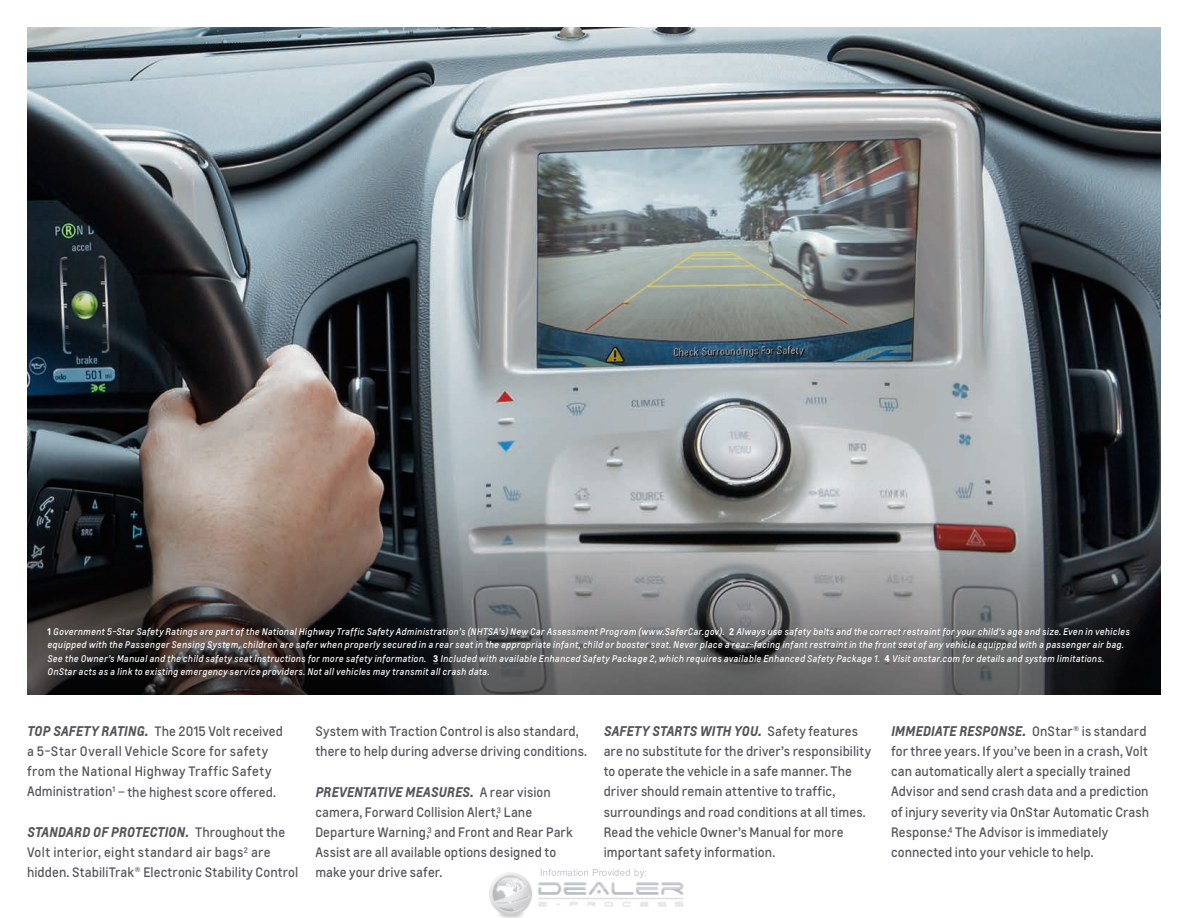
<style>
.page{position:relative;width:1188px;height:918px;background:#fff}
.page>*{position:absolute;margin:0;border:0;box-sizing:border-box;transform-origin:0 0}
.t1{font:italic 700 13.2px "Louis";color:#54555a}
.t2{font:12.75px/20.2px "Louis";letter-spacing:.005em;color:#54555a}
.t3{font:12.75px/20.2px "Louis";letter-spacing:.025em;color:#54555a}
.t4{font:italic 9px/13.5px "Louis";letter-spacing:.035em;color:#fff}
.s1{font-weight:700;font-style:normal}
.s2{font-weight:700;font-style:italic;font-size:13.2px}
.s3{font-stretch:condensed}
.s4{font-weight:400;font-style:normal;font-size:12.75px}
</style>
<div class="page">
<img style="left:27px;top:27px;width:1134px;height:668px">
<img style="left:489px;top:869px;width:195px;height:49px">
<p class="t4" style="left:48px;top:624px;width:1084px"><span class="s1">1</span> Government 5-Star Safety Ratings are part of the National Highway Traffic Safety Administration’s (NHTSA’s) New Car Assessment Program (www.SaferCar.gov). <span class="s1">2</span> Always use safety belts and the correct restraint for your child’s age and size. Even in vehicles equipped with the Passenger Sensing System, children are safer when properly secured in a rear seat in the appropriate infant, child or booster seat. Never place a rear-facing infant restraint in the front seat of any vehicle equipped with a passenger air bag.<br>See the Owner’s Manual and the child safety seat instructions for more safety information. <span class="s1">3</span> Included with available Enhanced Safety Package 2, which requires available Enhanced Safety Package 1. <span class="s1">4</span> Visit onstar.com for details and system limitations.<br>OnStar acts as a link to existing emergency service providers. Not all vehicles may transmit all crash data.</p>
<p class="t3" style="left:27px;top:721px;width:258px"><span class="s2">TOP SAFETY RATING.</span> The 2015 Volt received a 5-Star Overall Vehicle Score for safety from the National Highway Traffic Safety Administration<sup>1</sup> <span class="s3">—</span> the highest score offered.</p>
<p class="t1" style="left:27px;top:823px;width:260px">STANDARD OF PROTECTION. <span class="s4">Throughout the</span></p>
<p class="t2" style="left:27px;top:842px;width:273px">Volt interior, eight standard air bags<sup>2</sup> are hidden. StabiliTrak® Electronic Stability Control</p>
<p class="t2" style="left:315px;top:721px;width:273px">System with Traction Control is also standard, there to help during adverse driving conditions.</p>
<p class="t1" style="left:315px;top:783px;width:64px">PREVENTAtive</p>
<p class="t2" style="left:315px;top:782px;width:259px;text-indent:90px"><span class="s2">MEASURES.</span> A rear vision camera, Forward Collision Alert,<sup>3</sup> Lane Departure Warning,<sup>3</sup> and Front and Rear Park Assist are all available options designed to make your drive safer.</p>
<p class="t1" style="left:604px;top:722px;width:256px">SAFETY STARTS WITH YOU. <span class="s4">Safety features</span></p>
<p class="t2" style="left:604px;top:741px;width:269px">are no substitute for the driver’s responsibility to operate the vehicle in a safe manner. The driver should remain attentive to traffic, surroundings and road conditions at all times.<br>Read the vehicle Owner’s Manual for more important safety information.</p>
<p class="t1" style="left:891px;top:722px;width:257px">IMMEDIATE RESPONSE. <span class="s4">OnStar® is standard</span></p>
<p class="t2" style="left:891px;top:741px;width:260px">for three years. If you’ve been in a crash, Volt can automatically alert a specially trained Advisor and send crash data and a prediction of injury severity via OnStar Automatic Crash Response.<sup>4</sup> The Advisor is immediately connected into your vehicle to help.</p>
</div>
